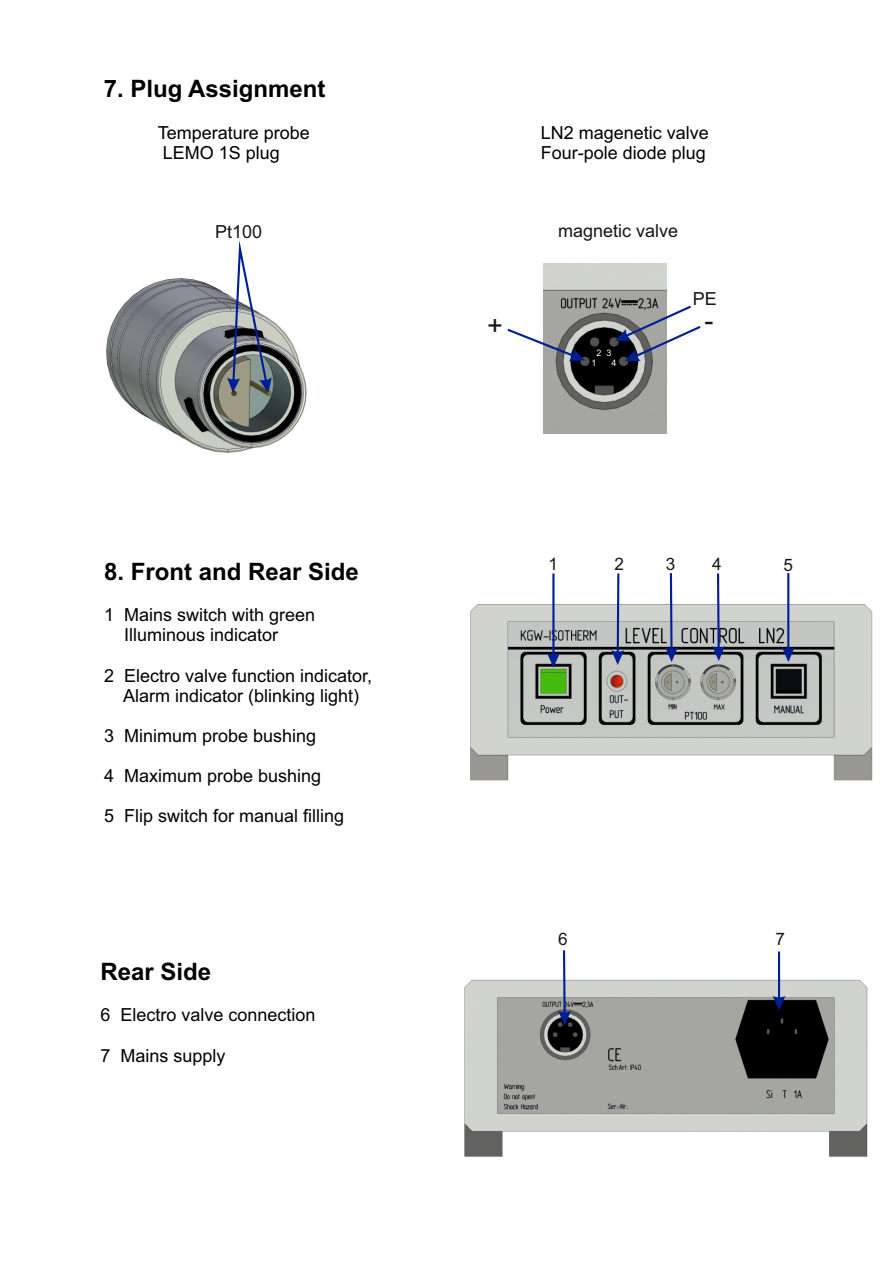
<style>
.page{position:relative;width:893px;height:1263px;background:#fff}
.page>*{position:absolute;margin:0;border:0;box-sizing:border-box;transform-origin:0 0}
.t1{font:27px "Arial";color:#151616}
.t2{font:700 24px "Arial";color:#000}
.t3{font:18px "Arial";color:#000}
.t4{font:18px "Arial";color:#151616}
.t5{font:17.1px "Arial";color:#151616}
.t6{font:9px "Arial";color:#faf8f5}
</style>
<div class="page">
<img style="left:464px;top:979px;width:404px;height:178px">
<svg style="left:558px;top:950px;width:13px;height:76px"></svg>
<svg style="left:773px;top:951px;width:12px;height:60px"></svg>
<img style="left:106px;top:277px;width:201px;height:176px">
<svg style="left:227px;top:240px;width:45px;height:153px"></svg>
<img style="left:470px;top:604px;width:403px;height:177px">
<svg style="left:547px;top:573px;width:13px;height:95px"></svg>
<svg style="left:611px;top:573px;width:13px;height:92px"></svg>
<svg style="left:665px;top:573px;width:13px;height:89px"></svg>
<svg style="left:712px;top:573px;width:13px;height:88px"></svg>
<svg style="left:782px;top:573px;width:13px;height:89px"></svg>
<img style="left:544px;top:263px;width:123px;height:170px">
<svg style="left:507px;top:329px;width:78px;height:32px"></svg>
<svg style="left:615px;top:306px;width:86px;height:55px"></svg>
<h2 class="t2" style="left:104px;top:80px;width:223px">7. Plug Assignment</h2>
<p class="t3" style="left:158px;top:126px;width:154px">Temperature probe</p>
<p class="t3" style="left:541px;top:126px;width:170px">LN2 magenetic valve</p>
<p class="t3" style="left:163px;top:146px;width:119px">LEMO 1S plug</p>
<p class="t3" style="left:541px;top:146px;width:167px">Four-pole diode plug</p>
<p class="t4" style="left:215px;top:225px;width:49px">Pt100</p>
<p class="t4" style="left:558px;top:224px;width:122px">magnetic valve</p>
<p class="t4" style="left:693px;top:292px;width:26px">PE</p>
<h1 class="t1" style="left:487px;top:315px;width:17px">+</h1>
<h1 class="t1" style="left:704px;top:311px;width:10px">-</h1>
<p class="t6" style="left:597px;top:350px;width:17px">2 3</p>
<h2 class="t2" style="left:104px;top:562px;width:256px">8. Front and Rear Side</h2>
<p class="t3" style="left:104px;top:608px;width:213px">1 Mains switch with green</p>
<p class="t3" style="left:124px;top:628px;width:156px">Illuminous indicator</p>
<p class="t3" style="left:104px;top:668px;width:270px">2 Electro valve function indicator,</p>
<p class="t3" style="left:123px;top:688px;width:238px">Alarm indicator (blinking light)</p>
<p class="t3" style="left:104px;top:729px;width:214px">3 Minimum probe bushing</p>
<p class="t3" style="left:104px;top:769px;width:219px">4 Maximum probe bushing</p>
<p class="t3" style="left:104px;top:809px;width:242px">5 Flip switch for manual filling</p>
<h2 class="t2" style="left:100px;top:962px;width:112px">Rear Side</h2>
<p class="t3" style="left:100px;top:1008px;width:217px">6 Electro valve connection</p>
<p class="t3" style="left:100px;top:1048px;width:127px">7 Mains supply</p>
<p class="t6" style="left:592px;top:360px;width:7px">1</p>
<p class="t6" style="left:612px;top:360px;width:7px">4</p>
<p class="t5" style="left:548px;top:557px;width:11px">1</p>
<p class="t5" style="left:614px;top:557px;width:11px">2</p>
<p class="t5" style="left:666px;top:558px;width:11px">3</p>
<p class="t5" style="left:712px;top:558px;width:11px">4</p>
<p class="t5" style="left:783px;top:558px;width:11px">5</p>
<p class="t5" style="left:558px;top:932px;width:11px">6</p>
<p class="t5" style="left:775px;top:933px;width:11px">7</p>
</div>
